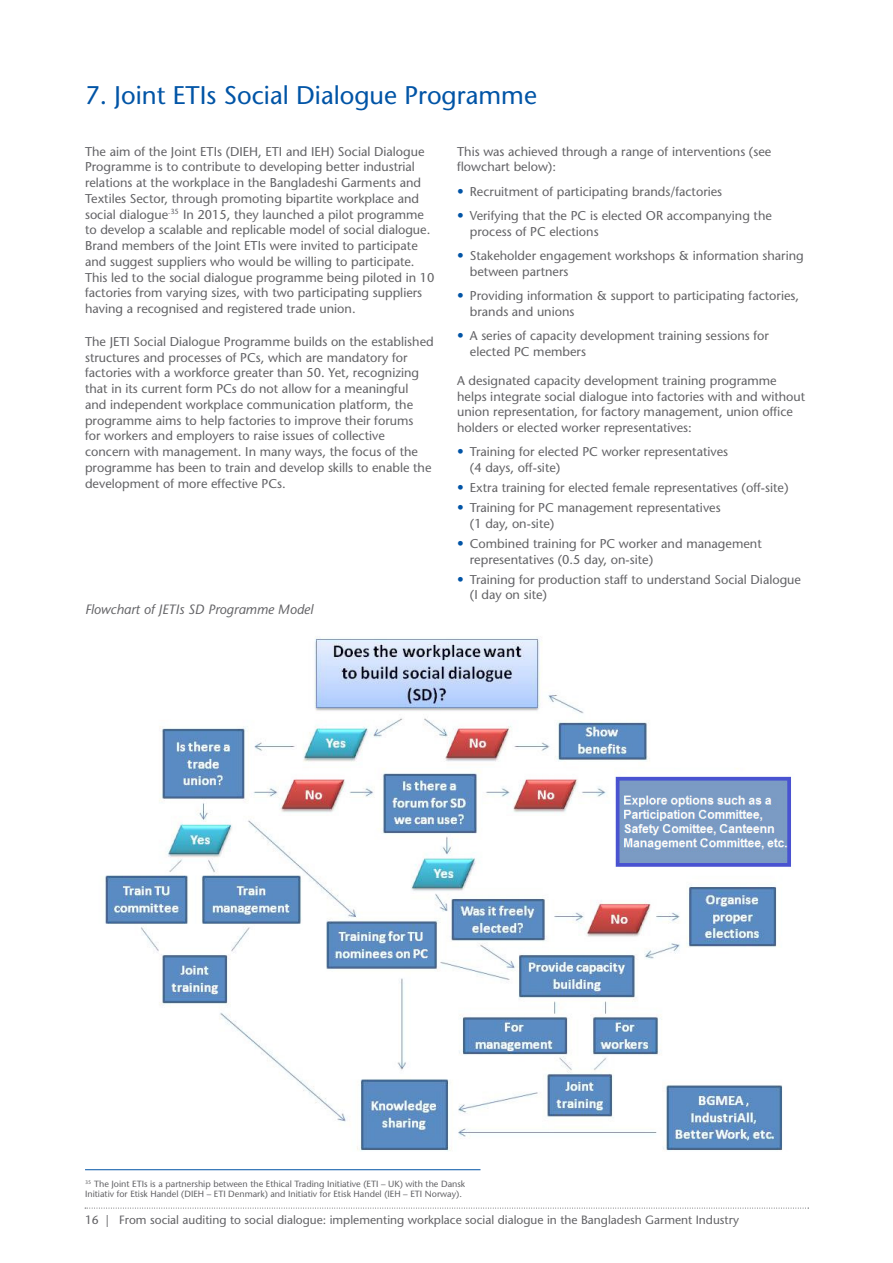
<style>
.page{position:relative;width:893px;height:1263px;background:#fff}
.page>*{position:absolute;margin:0;border:0;box-sizing:border-box;transform-origin:0 0}
.t1{font:25.5px "Stone Sans";color:#0154a6}
.t2{font:italic 13.5px "Stone Sans";color:#636366}
.t3{font:12.75px/15.8px "Stone Sans";color:#636366}
.t4{font:12px "Stone Sans";color:#636366}
.t5{font:9px/10.4px "Stone Sans";color:#636366}
.s1{font-size:13.5px;color:#0154a6}
</style>
<div class="page">
<svg style="left:85px;top:1208px;width:724px;height:1px"></svg>
<img style="left:105px;top:636px;width:686px;height:515px">
<hr style="left:85px;top:1169px;width:395px;height:1px;background:#0154a6">
<h1 class="t1" style="left:85px;top:80px;width:453px">7. Joint ETIs Social Dialogue Programme</h1>
<p class="t3" style="left:85px;top:143px;width:351px">The aim of the Joint ETIs (DIEH, ETI and IEH) Social Dialogue Programme is to contribute to developing better industrial relations at the workplace in the Bangladeshi Garments and Textiles Sector, through promoting bipartite workplace and social dialogue<sup>.35</sup> In 2015, they launched a pilot programme to develop a scalable and replicable model of social dialogue.<br>Brand members of the Joint ETIs were invited to participate and suggest suppliers who would be willing to participate.<br>This led to the social dialogue programme being piloted in 10 factories from varying sizes, with two participating suppliers having a recognised and registered trade union.</p>
<p class="t3" style="left:85px;top:334px;width:350px">The JETI Social Dialogue Programme builds on the established structures and processes of PCs, which are mandatory for factories with a workforce greater than 50. Yet, recognizing that in its current form PCs do not allow for a meaningful<br>and independent workplace communication platform, the programme aims to help factories to improve their forums<br>for workers and employers to raise issues of collective<br>concern with management. In many ways, the focus of the programme has been to train and develop skills to enable the development of more effective PCs.</p>
<p class="t2" style="left:85px;top:601px;width:230px">Flowchart of JETIs SD Programme Model</p>
<p class="t3" style="left:457px;top:143px;width:316px">This was achieved through a range of interventions (see flowchart below):</p>
<p class="t3" style="left:457px;top:183px;width:267px"><span class="s1">•</span> Recruitment of participating brands/factories</p>
<p class="t3" style="left:470px;top:208px;width:304px;text-indent:-13px"><span class="s1">•</span> Verifying that the PC is elected OR accompanying the process of PC elections</p>
<p class="t3" style="left:470px;top:248px;width:335px;text-indent:-13px"><span class="s1">•</span> Stakeholder engagement workshops &amp; information sharing between partners</p>
<p class="t3" style="left:470px;top:288px;width:331px;text-indent:-13px"><span class="s1">•</span> Providing information &amp; support to participating factories, brands and unions</p>
<p class="t3" style="left:470px;top:327px;width:301px;line-height:16.5px;text-indent:-13px"><span class="s1">•</span> A series of capacity development training sessions for elected PC members</p>
<p class="t3" style="left:457px;top:373px;width:350px">A designated capacity development training programme helps integrate social dialogue into factories with and without union representation, for factory management, union office holders or elected worker representatives:</p>
<p class="t3" style="left:470px;top:444px;width:260px;text-indent:-13px"><span class="s1">•</span> Training for elected PC worker representatives (4 days, off-site)</p>
<p class="t3" style="left:457px;top:480px;width:333px"><span class="s1">•</span> Extra training for elected female representatives (off-site)</p>
<p class="t3" style="left:470px;top:500px;width:252px;text-indent:-13px"><span class="s1">•</span> Training for PC management representatives (1 day, on-site)</p>
<p class="t3" style="left:470px;top:536px;width:293px;text-indent:-13px"><span class="s1">•</span> Combined training for PC worker and management representatives (0.5 day, on-site)</p>
<p class="t3" style="left:470px;top:571px;width:333px;text-indent:-13px"><span class="s1">•</span> Training for production staff to understand Social Dialogue (I day on site)</p>
<p class="t5" style="left:85px;top:1179px;width:382px"><sup>35</sup> The Joint ETIs is a partnership between the Ethical Trading Initiative (ETI – UK) with the Dansk<br>Initiativ for Etisk Handel (DIEH – ETI Denmark) and Initiativ for Etisk Handel (IEH – ETI Norway).</p>
<p class="t4" style="left:85px;top:1212px;width:655px">16 | From social auditing to social dialogue: implementing workplace social dialogue in the Bangladesh Garment Industry</p>
</div>
